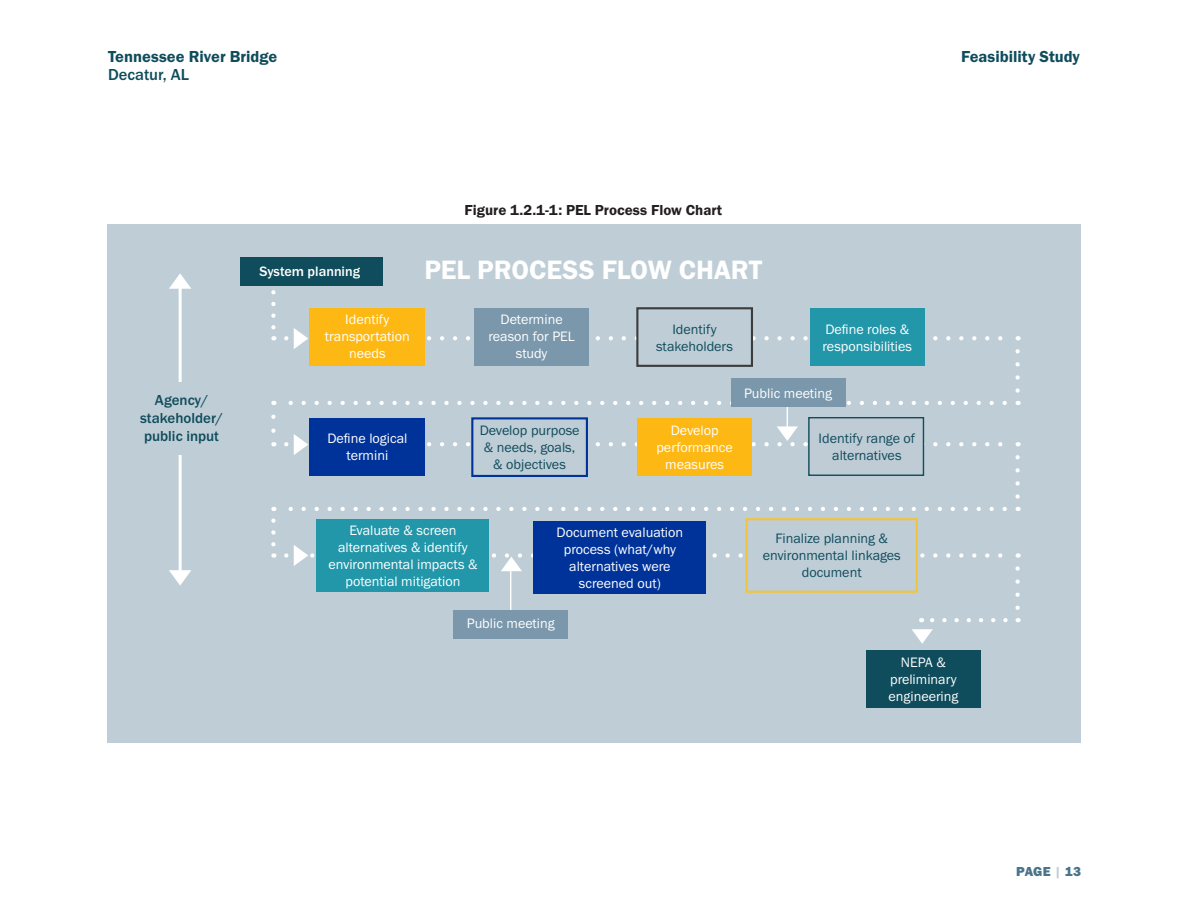
<style>
.page{position:relative;width:1188px;height:918px;background:#fff}
.page>*{position:absolute;margin:0;border:0;box-sizing:border-box;transform-origin:0 0}
.t1{font:27.6px "Franklin Gothic URW Dem";color:#fff}
.t2{font:16.5px "Franklin Gothic URW Dem";color:#0f4c5c}
.t3{font:500 16.5px "Franklin Gothic URW";color:#0f4c5c}
.cp{font:15px "Franklin Gothic URW Dem";color:#231f20}
.t4{font:500 15px "Franklin Gothic URW";color:#0f4c5c}
.t5{font:14.1px/17px "Franklin Gothic URW Boo";color:#fff;text-align:center}
.t6{font:14.1px/17px "Franklin Gothic URW Boo";color:#0f4c5c;text-align:center}
.t7{font:500 14.1px "Franklin Gothic URW";color:#fff}
.t8{font:13.5px "Franklin Gothic URW Hea";letter-spacing:.015em;color:#49748a}
.s1{font-family:"Franklin Gothic URW Dem";color:#becdd6}
</style>
<div class="page">
<div style="left:107px;top:224px;width:974px;height:519px;background:#bfced6"></div>
<svg style="left:271px;top:521px;width:5px;height:37px"></svg>
<div style="left:866px;top:651px;width:115px;height:57px;background:#0f4c5c"></div>
<div style="left:240px;top:257px;width:143px;height:29px;background:#0f4c5c"></div>
<div style="left:317px;top:519px;width:172px;height:73px;background:#2297aa"></div>
<div style="left:534px;top:521px;width:172px;height:73px;background:#039"></div>
<div style="left:746px;top:518px;width:172px;height:75px;background:#bfcdd6;border:2px solid #f2c43b"></div>
<svg style="left:271px;top:292px;width:749px;height:113px"></svg>
<svg style="left:912px;top:629px;width:21px;height:15px"></svg>
<hr style="left:179px;top:280px;width:3px;height:302px;background:#fff">
<hr style="left:787px;top:382px;width:1px;height:52px;background:#fff">
<div style="left:453px;top:610px;width:115px;height:29px;background:#7a97ab"></div>
<svg style="left:286px;top:545px;width:734px;height:77px"></svg>
<svg style="left:169px;top:273px;width:22px;height:16px"></svg>
<div style="left:731px;top:378px;width:114px;height:29px;background:#7a97ab"></div>
<svg style="left:271px;top:417px;width:749px;height:94px"></svg>
<svg style="left:169px;top:570px;width:22px;height:16px"></svg>
<div style="left:155px;top:382px;width:50px;height:72px;background:#bfced6"></div>
<div style="left:808px;top:417px;width:116px;height:59px;background:#bfccd5;border:1px solid #0f4c5c"></div>
<p class="t2" style="left:108px;top:46px;width:171px">Tennessee River Bridge</p>
<p class="t3" style="left:108px;top:64px;width:83px">Decatur, AL</p>
<p class="t2" style="left:961px;top:46px;width:120px">Feasibility Study</p>
<p class="t4" style="left:155px;top:391px;width:55px">Agency/</p>
<p class="t4" style="left:140px;top:409px;width:85px">stakeholder/</p>
<p class="t4" style="left:144px;top:427px;width:77px">public input</p>
<p class="cp" style="left:465px;top:200px;width:259px">Figure 1.2.1-1: PEL Process Flow Chart</p>
<p class="t1" style="left:424px;top:252px;width:339px">PEL PROCESS FLOW CHART</p>
<p class="t7" style="left:260px;top:263px;width:102px">System planning</p>
<p class="t5" style="left:325px;top:311px;width:86px">Identify transportation needs</p>
<p class="t5" style="left:489px;top:311px;width:88px">Determine reason for PEL study</p>
<p class="t5" style="left:823px;top:320px;width:91px;text-align:left">Define roles &amp; responsibilities</p>
<p class="t6" style="left:656px;top:320px;width:78px">Identify stakeholders</p>
<p class="t5" style="left:327px;top:430px;width:82px">Define logical termini</p>
<p class="t6" style="left:480px;top:421px;width:101px">Develop purpose &amp; needs, goals, &amp; objectives</p>
<p class="t5" style="left:656px;top:421px;width:78px">Develop performance measures</p>
<p class="t5" style="left:744px;top:384px;width:89px">Public meeting</p>
<p class="t6" style="left:819px;top:429px;width:98px">Identify range of alternatives</p>
<p class="t5" style="left:328px;top:521px;width:151px">Evaluate &amp; screen alternatives &amp; identify environmental impacts &amp; potential mitigation</p>
<p class="t5" style="left:557px;top:523px;width:128px">Document evaluation process (what/why alternatives were screened out)</p>
<p class="t6" style="left:763px;top:530px;width:140px">Finalize planning &amp; environmental linkages document</p>
<p class="t5" style="left:467px;top:615px;width:89px">Public meeting</p>
<p class="t5" style="left:889px;top:654px;width:71px">NEPA &amp; preliminary engineering</p>
<p class="t8" style="left:1016px;top:863px;width:66px">PAGE <span class="s1">|</span> 13</p>
</div>
